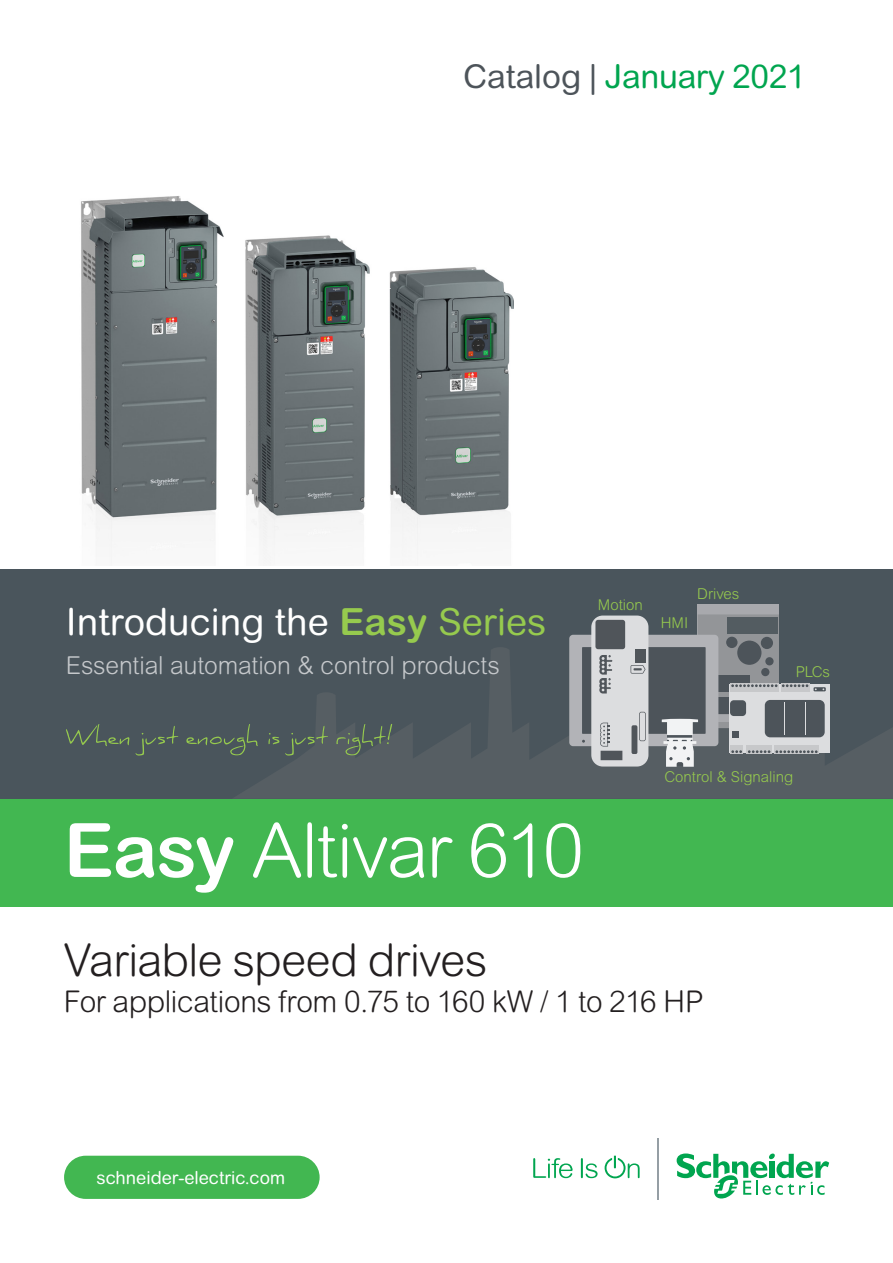
<style>
.page{position:relative;width:893px;height:1263px;background:#fff}
.page>*{position:absolute;margin:0;border:0;box-sizing:border-box;transform-origin:0 0}
.Front_title__50_Regu{font:300 75px "Arial Rounded MT Pro";letter-spacing:-.025em;color:#fff}
.Front_sub_title__30{font:300 45px "Arial Rounded MT Pro";letter-spacing:-.015em;color:#231f20}
.t1{font:37.5px "Arial Rounded MT Pro";color:#fff}
.Front_Catalog___Mont{font:33px "Arial Rounded MT Pro";letter-spacing:-.01em;color:#00a54f}
.Front_sub_title__30-2{font:300 30px "Arial Rounded MT Pro";letter-spacing:-.015em;color:#231f20}
.t2{font:300 24.75px "Arial Rounded MT Pro";letter-spacing:-.005em;color:#c5c8cb}
.t3{font:18px "Arial Rounded MT Pro";color:#fff}
.t4{font:300 15px "Arial Rounded MT Pro";color:#96ca4e}
.s1{color:#4d545a}
.s2{font-weight:700;color:#96ca4e}
.s3{color:#96ca4e}
.s4{font-weight:700}
</style>
<div class="page">
<div style="left:64px;top:1156px;width:256px;height:43px;background:#42b751;border-radius:22px"></div>
<svg style="left:533px;top:1158px;width:40px;height:20px"></svg>
<svg style="left:581px;top:1158px;width:17px;height:20px"></svg>
<svg style="left:605px;top:1156px;width:35px;height:22px"></svg>
<svg style="left:677px;top:1153px;width:152px;height:46px"></svg>
<hr style="left:658px;top:1138px;width:1px;height:61px;background:#959ea4">
<div style="left:0;top:798px;width:893px;height:109px;background:#42b751"></div>
<div style="left:0;top:569px;width:893px;height:230px;background:#4a555c"></div>
<svg style="left:234px;top:648px;width:659px;height:150px"></svg>
<div style="left:698px;top:604px;width:81px;height:31px;background:#a8a9ad"></div>
<div style="left:729px;top:684px;width:100px;height:69px;background:#dcdddf"></div>
<svg style="left:569px;top:614px;width:255px;height:153px"></svg>
<svg style="left:66px;top:724px;width:326px;height:31px"></svg>
<img style="left:81px;top:196px;width:432px;height:365px">
<p class="Front_Catalog___Mont" style="left:463px;top:57px;width:344px"><span class="s1">Catalog |</span> January 2021</p>
<p class="t1" style="left:66px;top:600px;width:482px">Introducing the <span class="s2">Easy</span> <span class="s3">Series</span></p>
<p class="t2" style="left:66px;top:651px;width:435px">Essential automation &amp; control products</p>
<p class="t4" style="left:598px;top:596px;width:46px">Motion</p>
<p class="t4" style="left:661px;top:614px;width:29px">HMI</p>
<p class="t4" style="left:697px;top:585px;width:43px">Drives</p>
<p class="t4" style="left:796px;top:663px;width:36px">PLCs</p>
<p class="Front_title__50_Regu" style="left:64px;top:807px;width:522px"><span class="s4">Easy</span> Altivar 610</p>
<p class="t4" style="left:664px;top:768px;width:130px">Control &amp; Signaling</p>
<p class="Front_sub_title__30" style="left:64px;top:934px;width:425px">Variable speed drives</p>
<p class="Front_sub_title__30-2" style="left:64px;top:984px;width:641px">For applications from 0.75 to 160 kW / 1 to 216 HP</p>
<p class="t3" style="left:97px;top:1167px;width:190px">schneider-electric.com</p>
</div>
